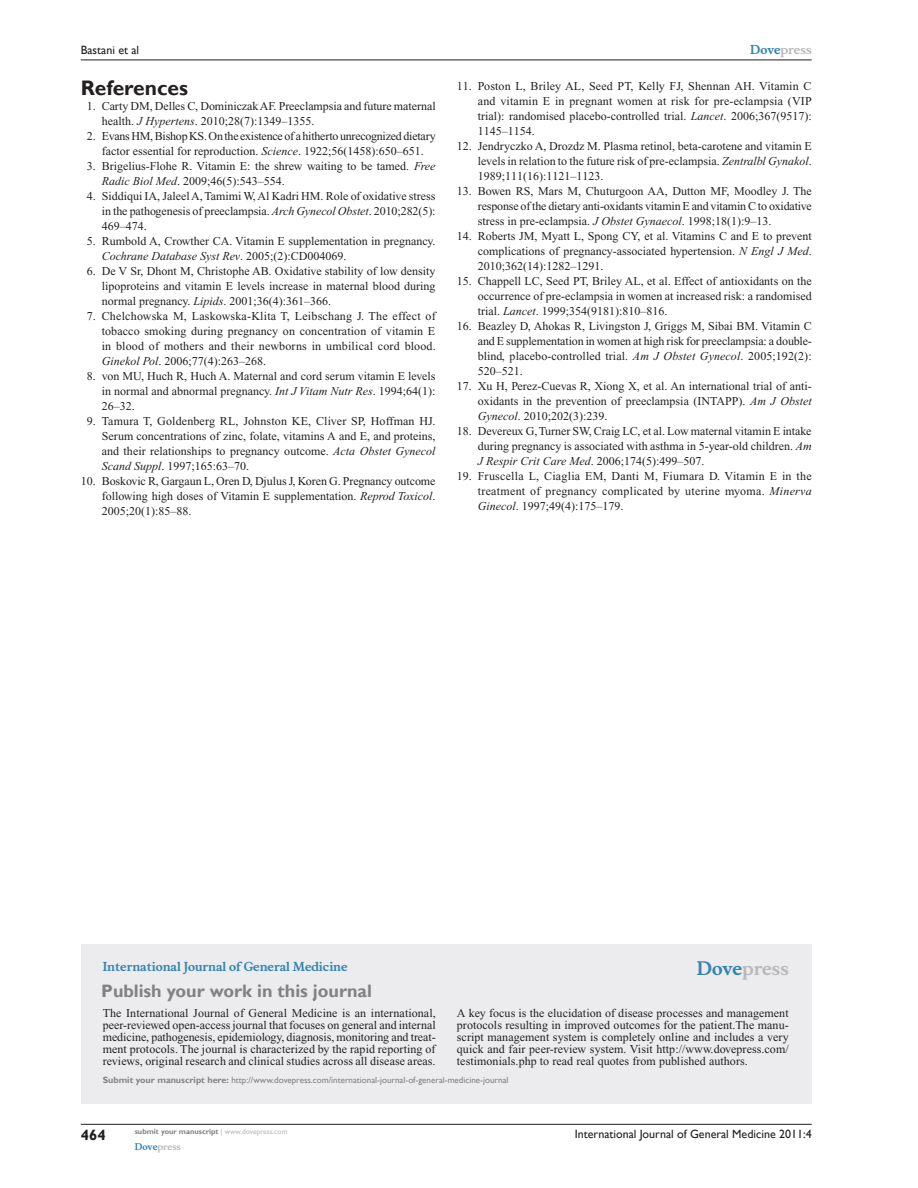
<style>
.page{position:relative;width:918px;height:1188px;background:#fff}
.page>*{position:absolute;margin:0;border:0;box-sizing:border-box;transform-origin:0 0}
.t1{font:700 21px "Gill Sans";color:#231f20}
.t2{font:700 18px "Gill Sans";color:#808285}
.t3{font:700 18px "Musee";color:#b8b9bc}
.t4{font:700 15px "Gill Sans";color:#231f20}
.t5{font:12px/15px "Times New Roman";color:#231f20;text-align:justify}
.t6{font:12px/15px "Times New Roman";letter-spacing:-.02em;color:#231f20;text-align:center}
.t7{font:12px "Gill Sans";color:#231f20}
.t8{font:700 12px "Musee";color:#3485ae}
.t9{font:700 12px "Musee";color:#b8b9bc}
.t10{font:9px "Gill Sans";color:#808285}
.t11{font:700 9px "Musee";color:#b8b9bc}
.t12{font:700 7.5px "Gill Sans";color:#808285}
.s1{font-style:italic}
.s2{color:#3485ae}
.s3{font-weight:700}
.s4{font-weight:400;color:#b8b9bc}
</style>
<div class="page">
<div style="left:81px;top:944px;width:731px;height:159px;background:#ececee"></div>
<hr style="left:81px;top:1124px;width:731px;height:1px;background:#231f20">
<hr style="left:81px;top:60px;width:731px;height:1px;background:#231f20">
<p class="t7" style="left:81px;top:43px;width:60px">Bastani et al</p>
<h1 class="t1" style="left:81px;top:76px;width:109px">References</h1>
<p class="t5" style="left:102px;top:99px;width:335px;text-indent:-15px">1. Carty DM, Delles C, Dominiczak AF. Preeclampsia and future maternal health. <span class="s1">J Hypertens</span>. 2010;28(7):1349–1355.</p>
<p class="t6" style="left:87px;top:129px;width:350px">2. Evans HM, Bishop KS. On the existence of a hitherto unrecognized dietary factor essential for reproduction. <span class="s1">Science</span>. 1922;56(1458):650–651.</p>
<p class="t5" style="left:102px;top:159px;width:335px;text-indent:-15px">3. Brigelius-Flohe R. Vitamin E: the shrew waiting to be tamed. <span class="s1">Free<br>Radic Biol Med</span>. 2009;46(5):543–554.</p>
<p class="t5" style="left:102px;top:189px;width:335px;text-indent:-15px">4. Siddiqui IA, Jaleel A, Tamimi W, Al Kadri HM. Role of oxidative stress in the pathogenesis of preeclampsia. <span class="s1">Arch Gynecol Obstet</span>. 2010;282(5):<br>469–474.</p>
<p class="t5" style="left:102px;top:234px;width:335px;text-indent:-15px">5. Rumbold A, Crowther CA. Vitamin E supplementation in pregnancy.<br><span class="s1">Cochrane Database Syst Rev</span>. 2005;(2):CD004069.</p>
<p class="t5" style="left:102px;top:264px;width:335px;text-indent:-15px">6. De V Sr, Dhont M, Christophe AB. Oxidative stability of low density lipoproteins and vitamin E levels increase in maternal blood during normal pregnancy. <span class="s1">Lipids</span>. 2001;36(4):361–366.</p>
<p class="t5" style="left:102px;top:309px;width:336px;text-indent:-15px">7. Chelchowska M, Laskowska-Klita T, Leibschang J. The effect of tobacco smoking during pregnancy on concentration of vitamin E in blood of mothers and their newborns in umbilical cord blood.<br><span class="s1">Ginekol Pol</span>. 2006;77(4):263–268.</p>
<p class="t5" style="left:102px;top:369px;width:335px;text-indent:-15px">8. von MU, Huch R, Huch A. Maternal and cord serum vitamin E levels in normal and abnormal pregnancy. <span class="s1">Int J Vitam Nutr Res</span>. 1994;64(1):<br>26–32.</p>
<p class="t5" style="left:102px;top:414px;width:335px;text-indent:-15px">9. Tamura T, Goldenberg RL, Johnston KE, Cliver SP, Hoffman HJ.<br>Serum concentrations of zinc, folate, vitamins A and E, and proteins, and their relationships to pregnancy outcome. <span class="s1">Acta Obstet Gynecol Scand Suppl</span>. 1997;165:63–70.</p>
<p class="t5" style="left:102px;top:474px;width:335px;text-indent:-21px">10. Boskovic R, Gargaun L, Oren D, Djulus J, Koren G. Pregnancy outcome following high doses of Vitamin E supplementation. <span class="s1">Reprod Toxicol</span>.<br>2005;20(1):85–88.</p>
<p class="t9" style="left:750px;top:43px;width:63px"><span class="s2">Dove</span>press</p>
<p class="t5" style="left:478px;top:79px;width:335px;text-indent:-21px">11. Poston L, Briley AL, Seed PT, Kelly FJ, Shennan AH. Vitamin C and vitamin E in pregnant women at risk for pre-eclampsia (VIP trial): randomised placebo-controlled trial. <span class="s1">Lancet</span>. 2006;367(9517):<br>1145–1154.</p>
<p class="t5" style="left:478px;top:139px;width:335px;text-indent:-21px">12. Jendryczko A, Drozdz M. Plasma retinol, beta-carotene and vitamin E levels in relation to the future risk of pre-eclampsia. <span class="s1">Zentralbl Gynakol</span>.<br>1989;111(16):1121–1123.</p>
<p class="t5" style="left:478px;top:184px;width:335px;text-indent:-21px">13. Bowen RS, Mars M, Chuturgoon AA, Dutton MF, Moodley J. The response of the dietary anti-oxidants vitamin E and vitamin C to oxidative stress in pre-eclampsia. <span class="s1">J Obstet Gynaecol</span>. 1998;18(1):9–13.</p>
<p class="t5" style="left:478px;top:229px;width:335px;text-indent:-21px">14. Roberts JM, Myatt L, Spong CY, et al. Vitamins C and E to prevent complications of pregnancy-associated hypertension. <span class="s1">N Engl J Med</span>.<br>2010;362(14):1282–1291.</p>
<p class="t5" style="left:478px;top:274px;width:335px;text-indent:-21px">15. Chappell LC, Seed PT, Briley AL, et al. Effect of antioxidants on the occurrence of pre-eclampsia in women at increased risk: a randomised trial. <span class="s1">Lancet</span>. 1999;354(9181):810–816.</p>
<p class="t5" style="left:478px;top:319px;width:336px;text-indent:-21px">16. Beazley D, Ahokas R, Livingston J, Griggs M, Sibai BM. Vitamin C and E supplementation in women at high risk for preeclampsia: a double&shy;blind, placebo-controlled trial. <span class="s1">Am J Obstet Gynecol</span>. 2005;192(2):<br>520–521.</p>
<p class="t5" style="left:478px;top:379px;width:335px;text-indent:-21px">17. Xu H, Perez-Cuevas R, Xiong X, et al. An international trial of anti&shy;oxidants in the prevention of preeclampsia (INTAPP). <span class="s1">Am J Obstet Gynecol</span>. 2010;202(3):239.</p>
<p class="t5" style="left:478px;top:424px;width:335px;text-indent:-21px">18. Devereux G, Turner SW, Craig LC, et al. Low maternal vitamin E intake during pregnancy is associated with asthma in 5-year-old children. <span class="s1">Am J Respir Crit Care Med</span>. 2006;174(5):499–507.</p>
<p class="t5" style="left:478px;top:469px;width:335px;text-indent:-21px">19. Fruscella L, Ciaglia EM, Danti M, Fiumara D. Vitamin E in the treatment of pregnancy complicated by uterine myoma. <span class="s1">Minerva Ginecol</span>. 1997;49(4):175–179.</p>
<p class="t8" style="left:103px;top:959px;width:246px">International Journal of General Medicine</p>
<h2 class="t2" style="left:101px;top:980px;width:272px">Publish your work in this journal</h2>
<h2 class="t3" style="left:697px;top:958px;width:94px"><span class="s2">Dove</span>press</h2>
<p class="t5" style="left:103px;top:1007px;width:335px;line-height:12px">The International Journal of General Medicine is an international, peer-reviewed open-access journal that focuses on general and internal medicine, pathogenesis, epidemiology, diagnosis, monitoring and treat&shy;ment protocols. The journal is characterized by the rapid reporting of reviews, original research and clinical studies across all disease areas.</p>
<p class="t5" style="left:457px;top:1007px;width:333px;line-height:12px">A key focus is the elucidation of disease processes and management protocols resulting in improved outcomes for the patient.The manu&shy;script management system is completely online and includes a very quick and fair peer-review system. Visit http://www.dovepress.com/ testimonials.php to read real quotes from published authors.</p>
<p class="t10" style="left:103px;top:1075px;width:407px"><span class="s3">Submit your manuscript here:</span> http://www.dovepress.com/international-journal-of-general-medicine-journal</p>
<p class="t4" style="left:81px;top:1126px;width:26px">464</p>
<p class="t12" style="left:135px;top:1127px;width:154px">submit your manuscript <span class="s4">| www.dovepress.com</span></p>
<p class="t11" style="left:135px;top:1141px;width:48px"><span class="s2">Dove</span>press</p>
<p class="t7" style="left:575px;top:1127px;width:238px">International Journal of General Medicine 2011:4</p>
</div>
